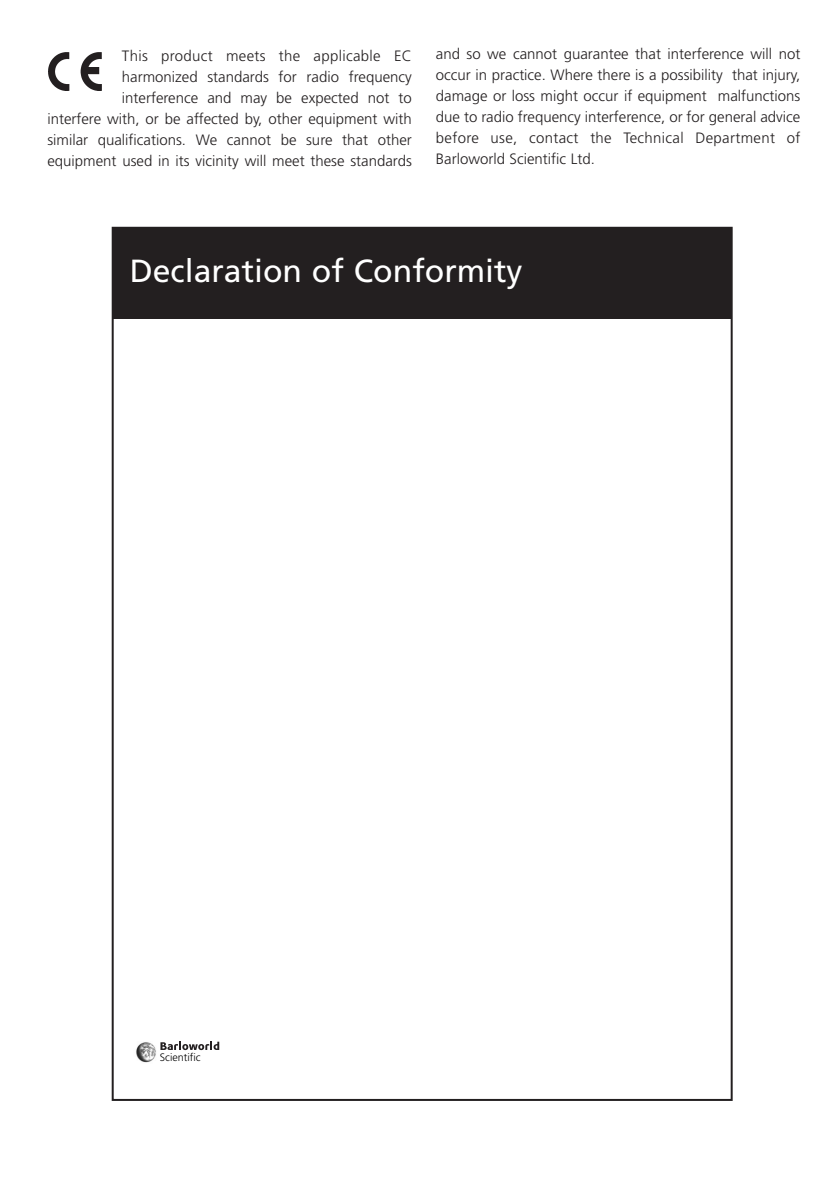
<style>
.page{position:relative;width:838px;height:1190px;background:#fff}
.page>*{position:absolute;margin:0;border:0;box-sizing:border-box;transform-origin:0 0}
.t1{font:32px "Frutiger";color:#fff}
.t2{font:300 15px/21px "Frutiger";color:#231f20;text-align:right}
.t3{font:300 10.8px "Frutiger";color:#000}
</style>
<div class="page">
<img style="left:48px;top:52px;width:53px;height:38px">
<div style="left:112px;top:228px;width:620px;height:91px;background:#231f20"></div>
<img style="left:136px;top:1042px;width:20px;height:21px">
<svg style="left:160px;top:1042px;width:59px;height:8px"></svg>
<p class="t2" style="left:47px;top:46px;width:366px">This product meets the applicable EC harmonized standards for radio frequency interference and may be expected not to<br>interfere with, or be affected by, other equipment with similar qualifications. We cannot be sure that other equipment used in its vicinity will meet these standards</p>
<p class="t2" style="left:436px;top:44px;width:366px;text-align:justify">and so we cannot guarantee that interference will not occur in practice. Where there is a possibility that injury, damage or loss might occur if equipment malfunctions due to radio frequency interference, or for general advice before use, contact the Technical Department of Barloworld Scientific Ltd.</p>
<h1 class="t1" style="left:130px;top:258px;width:394px">Declaration of Conformity</h1>
<p class="t3" style="left:160px;top:1053px;width:42px">Scientific</p>
</div>
